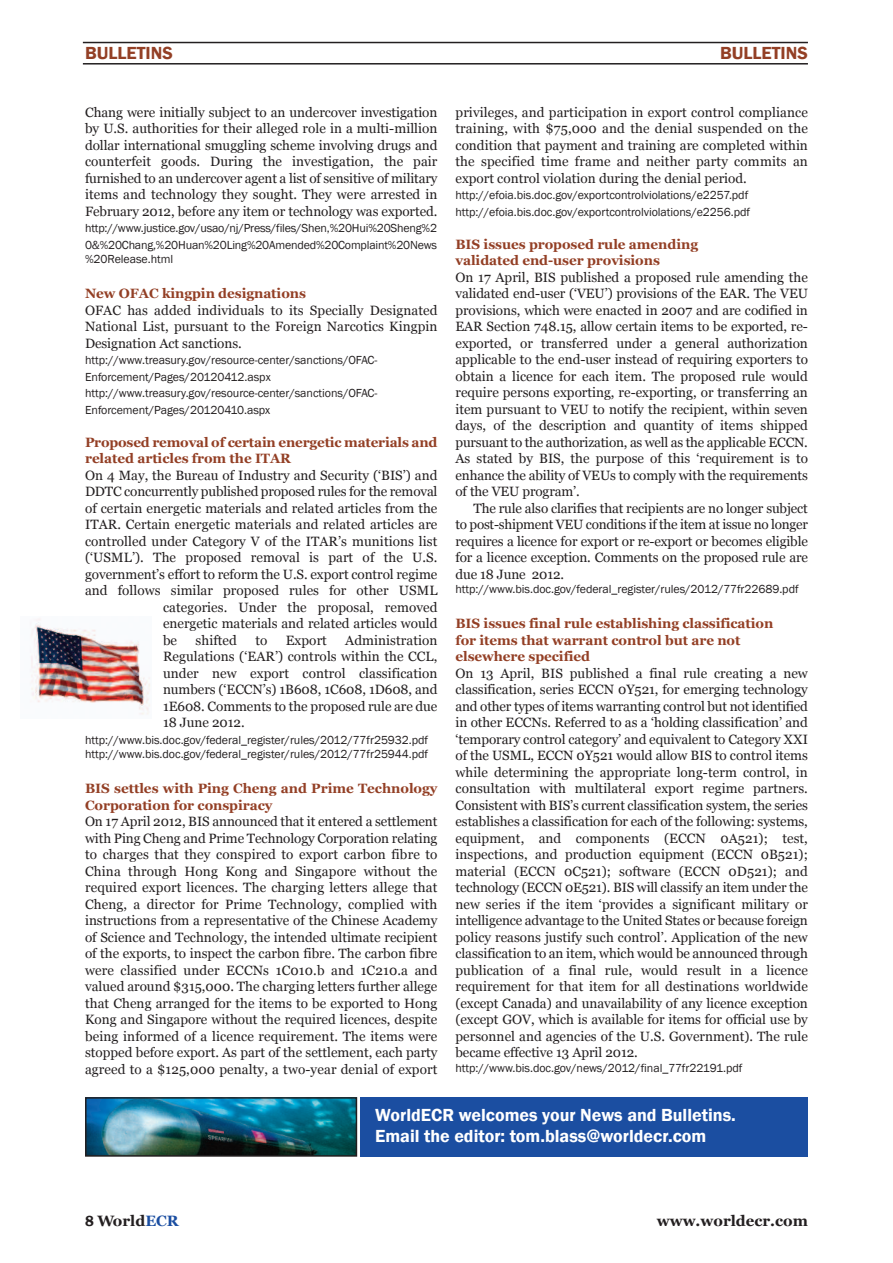
<style>
.page{position:relative;width:893px;height:1263px;background:#fff}
.page>*{position:absolute;margin:0;border:0;box-sizing:border-box;transform-origin:0 0}
.t1{font:600 18px/21.6px "Franklin Gothic";color:#fff}
.t2{font:600 18px "Franklin Gothic";color:#933f25}
.t3{font:700 15px "Georgia";color:#231f20}
.t4{font:13.5px/16.5px "Georgia";color:#231f20;text-align:justify}
.t5{font:700 13.5px/16.5px "Georgia";letter-spacing:-.005em;color:#933f25}
.t6{font:12px/16.5px "Franklin Gothic";letter-spacing:-.005em;color:#231f20}
.s1{font-family:"Franklin Gothic";font-weight:600}
.s2{color:#1b4ea1}
</style>
<div class="page">
<hr style="left:83px;top:42px;width:725px;height:1px;background:#231f20">
<hr style="left:83px;top:63px;width:725px;height:2px;background:#231f20">
<img style="left:31px;top:619px;width:119px;height:96px">
<div style="left:361px;top:1097px;width:447px;height:60px;background:#1b4ea1"></div>
<img style="left:88px;top:1100px;width:266px;height:54px">
<div style="left:85px;top:1097px;width:272px;height:60px;border:2px solid #231f20"></div>
<h1 class="t2" style="left:85px;top:42px;width:89px">BULLETINS</h1>
<h1 class="t2" style="left:720px;top:42px;width:89px">BULLETINS</h1>
<p class="t4" style="left:85px;top:104px;width:354px">Chang were initially subject to an undercover investigation by U.S. authorities for their alleged role in a multi-million dollar international smuggling scheme involving drugs and counterfeit goods. During the investigation, the pair furnished to an undercover agent a list of sensitive of military items and technology they sought. They were arrested in February 2012, before any item or technology was exported.</p>
<p class="t6" style="left:85px;top:220px;width:354px">http://www.justice.gov/usao/nj/Press/files/Shen,%20Hui%20Sheng%2<br>0&amp;%20Chang,%20Huan%20Ling%20Amended%20Complaint%20News</p>
<p class="t6" style="left:85px;top:251px;width:90px">%20Release.html</p>
<p class="t5" style="left:85px;top:285px;width:222px">New OFAC kingpin designations</p>
<p class="t4" style="left:85px;top:302px;width:354px">OFAC has added individuals to its Specially Designated National List, pursuant to the Foreign Narcotics Kingpin Designation Act sanctions.</p>
<p class="t6" style="left:85px;top:352px;width:294px">http://www.treasury.gov/resource-center/sanctions/OFAC-Enforcement/Pages/20120412.aspx http://www.treasury.gov/resource-center/sanctions/OFAC-Enforcement/Pages/20120410.aspx</p>
<p class="t5" style="left:85px;top:434px;width:354px">Proposed removal of certain energetic materials and related articles from the ITAR</p>
<p class="t4" style="left:85px;top:467px;width:354px">On 4 May, the Bureau of Industry and Security (‘BIS’) and</p>
<p class="t4" style="left:85px;top:483px;width:354px">DDTC concurrently published proposed rules for the removal</p>
<p class="t4" style="left:85px;top:500px;width:354px">of certain energetic materials and related articles from the</p>
<p class="t4" style="left:85px;top:516px;width:354px">ITAR. Certain energetic materials and related articles are</p>
<p class="t4" style="left:85px;top:533px;width:354px">controlled under Category V of the ITAR’s munitions list</p>
<p class="t4" style="left:85px;top:549px;width:354px">(‘USML’). The proposed removal is part of the U.S.</p>
<p class="t4" style="left:85px;top:566px;width:354px">government’s effort to reform the U.S. export control regime</p>
<p class="t4" style="left:85px;top:582px;width:354px">and follows similar proposed rules for other USML</p>
<p class="t4" style="left:163px;top:599px;width:276px">categories. Under the proposal, removed</p>
<p class="t4" style="left:163px;top:615px;width:276px">energetic materials and related articles would</p>
<p class="t4" style="left:163px;top:632px;width:16px">be</p>
<p class="t4" style="left:196px;top:632px;width:43px">shifted</p>
<p class="t4" style="left:255px;top:632px;width:14px">to</p>
<p class="t4" style="left:286px;top:632px;width:43px">Export</p>
<p class="t4" style="left:163px;top:632px;width:276px;text-indent:182px">Administration Regulations (‘EAR’) controls within the CCL, under new export control classification numbers (‘ECCN’s) 1B608, 1C608, 1D608, and 1E608. Comments to the proposed rule are due 18 June 2012.</p>
<p class="t6" style="left:85px;top:732px;width:345px;line-height:14.7px">http://www.bis.doc.gov/federal_register/rules/2012/77fr25932.pdf http://www.bis.doc.gov/federal_register/rules/2012/77fr25944.pdf</p>
<p class="t5" style="left:85px;top:780px;width:354px">BIS settles with Ping Cheng and Prime Technology<br>Corporation for conspiracy</p>
<p class="t4" style="left:85px;top:813px;width:354px">On 17 April 2012, BIS announced that it entered a settlement with Ping Cheng and Prime Technology Corporation relating to charges that they conspired to export carbon fibre to China through Hong Kong and Singapore without the required export licences. The charging letters allege that Cheng, a director for Prime Technology, complied with instructions from a representative of the Chinese Academy of Science and Technology, the intended ultimate recipient of the exports, to inspect the carbon fibre. The carbon fibre were classified under ECCNs 1C010.b and 1C210.a and valued around $315,000. The charging letters further allege that Cheng arranged for the items to be exported to Hong Kong and Singapore without the required licences, despite being informed of a licence requirement. The items were stopped before export. As part of the settlement, each party agreed to a $125,000 penalty, a two-year denial of export</p>
<p class="t4" style="left:455px;top:104px;width:354px">privileges, and participation in export control compliance training, with $75,000 and the denial suspended on the condition that payment and training are completed within the specified time frame and neither party commits an export control violation during the denial period.</p>
<p class="t6" style="left:455px;top:187px;width:296px">http://efoia.bis.doc.gov/exportcontrolviolations/e2257.pdf http://efoia.bis.doc.gov/exportcontrolviolations/e2256.pdf</p>
<p class="t5" style="left:455px;top:236px;width:244px">BIS issues proposed rule amending validated end-user provisions</p>
<p class="t4" style="left:455px;top:269px;width:354px">On 17 April, BIS published a proposed rule amending the validated end-user (‘VEU’) provisions of the EAR. The VEU provisions, which were enacted in 2007 and are codified in EAR Section 748.15, allow certain items to be exported, re&shy;exported, or transferred under a general authorization applicable to the end-user instead of requiring exporters to obtain a licence for each item. The proposed rule would require persons exporting, re-exporting, or transferring an item pursuant to VEU to notify the recipient, within seven days, of the description and quantity of items shipped pursuant to the authorization, as well as the applicable ECCN.<br>As stated by BIS, the purpose of this ‘requirement is to enhance the ability of VEUs to comply with the requirements of the VEU program’.</p>
<p class="t4" style="left:455px;top:500px;width:354px;text-indent:18px">The rule also clarifies that recipients are no longer subject to post-shipment VEU conditions if the item at issue no longer requires a licence for export or re-export or becomes eligible for a licence exception. Comments on the proposed rule are due 18 June 2012.</p>
<p class="t6" style="left:455px;top:581px;width:345px">http://www.bis.doc.gov/federal_register/rules/2012/77fr22689.pdf</p>
<p class="t5" style="left:455px;top:615px;width:319px">BIS issues final rule establishing classification for items that warrant control but are not elsewhere specified</p>
<p class="t4" style="left:455px;top:665px;width:354px">On 13 April, BIS published a final rule creating a new classification, series ECCN 0Y521, for emerging technology and other types of items warranting control but not identified in other ECCNs. Referred to as a ‘holding classification’ and ‘temporary control category’ and equivalent to Category XXI of the USML, ECCN 0Y521 would allow BIS to control items while determining the appropriate long-term control, in consultation with multilateral export regime partners.<br>Consistent with BIS’s current classification system, the series establishes a classification for each of the following: systems, equipment, and components (ECCN 0A521); test, inspections, and production equipment (ECCN 0B521); material (ECCN 0C521); software (ECCN 0D521); and technology (ECCN 0E521). BIS will classify an item under the new series if the item ‘provides a significant military or intelligence advantage to the United States or because foreign policy reasons justify such control’. Application of the new classification to an item, which would be announced through publication of a final rule, would result in a licence requirement for that item for all destinations worldwide (except Canada) and unavailability of any licence exception (except GOV, which is available for items for official use by personnel and agencies of the U.S. Government). The rule became effective 13 April 2012.</p>
<p class="t6" style="left:455px;top:1059px;width:288px">http://www.bis.doc.gov/news/2012/final_77fr22191.pdf</p>
<h1 class="t1" style="left:375px;top:1103px;width:362px">WorldECR welcomes your News and Bulletins.<br>Email the editor: tom.blass@worldecr.com</h1>
<p class="t3" style="left:85px;top:1212px;width:95px"><span class="s1">8</span> World<span class="s2">ECR</span></p>
<p class="t3" style="left:657px;top:1212px;width:153px">www.worldecr.com</p>
</div>
